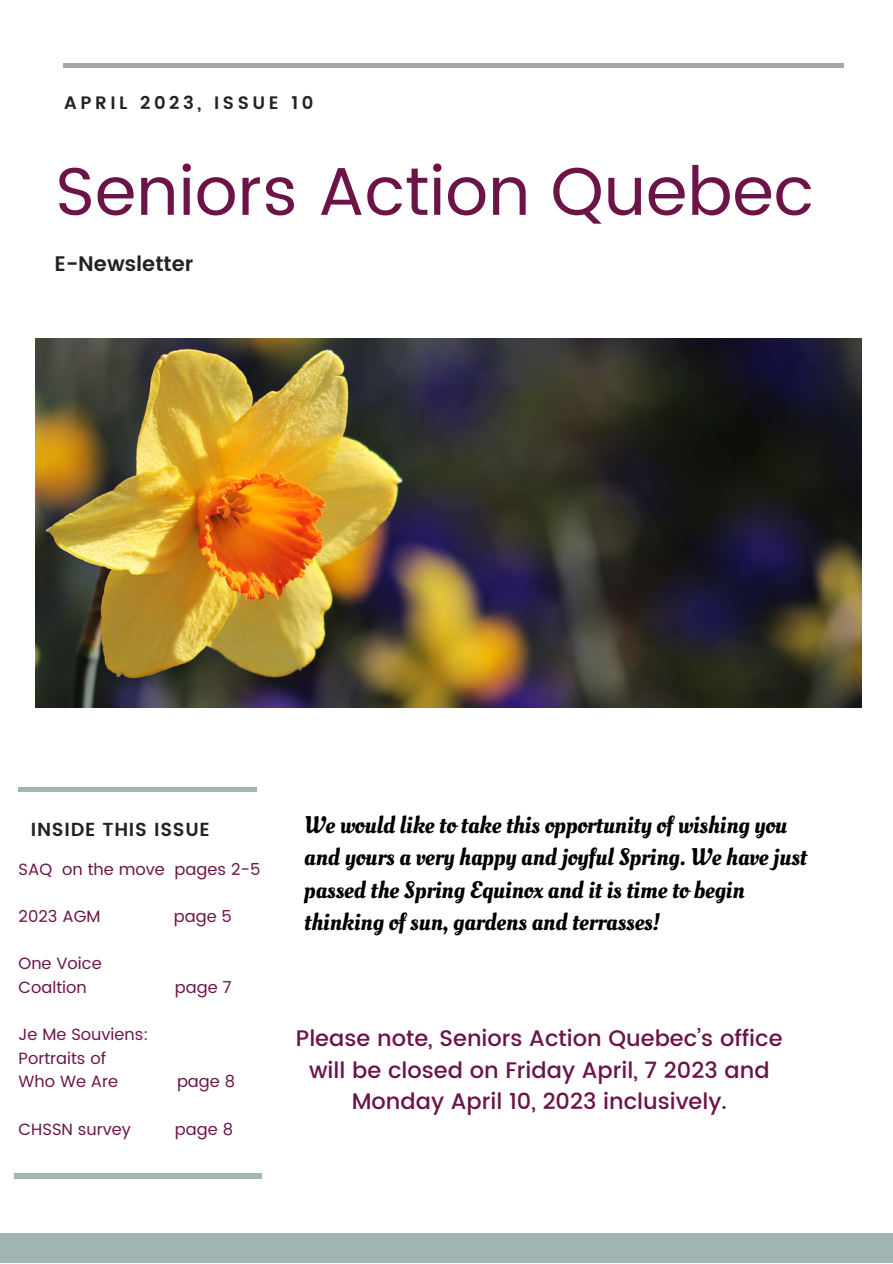
<style>
.page{position:relative;width:893px;height:1264px;background:#fff}
.page>*{position:absolute;margin:0;border:0;box-sizing:border-box;transform-origin:0 0}
.t1{font:67.5px "Poppins";color:#6c1448}
.t2{font:24px/32.5px "Oleo Script";color:#000}
.t3{font:500 22.5px/31.5px "Poppins";color:#6c1448;text-align:center}
.t4{font:600 21px "Poppins";color:#222}
.t5{font:600 18.9px "Poppins";letter-spacing:.04em;color:#222}
.t6{font:600 18px "Poppins";letter-spacing:.2em;color:#222}
.t7{font:16.35px/23.5px "Poppins";color:#6c1448}
</style>
<div class="page">
<div style="left:0;top:1233px;width:892px;height:29px;background:#a1b5b3"></div>
<div style="left:63px;top:63px;width:780px;height:5px;background:#a6a6a6"></div>
<div style="left:19px;top:787px;width:238px;height:5px;background:#a1b5b3"></div>
<div style="left:14px;top:1173px;width:247px;height:5px;background:#a1b5b3"></div>
<img style="left:35px;top:339px;width:826px;height:368px">
<p class="t6" style="left:64px;top:92px;width:251px">APRIL 2023, ISSUE 10</p>
<h1 class="t1" style="left:55px;top:152px;width:760px">Seniors Action Quebec</h1>
<p class="t4" style="left:55px;top:251px;width:140px">E-Newsletter</p>
<p class="t5" style="left:31px;top:818px;width:181px">INSIDE THIS ISSUE</p>
<p class="t7" style="left:19px;top:857px;width:243px">SAQ on the move pages 2-5</p>
<p class="t7" style="left:19px;top:904px;width:83px">2023 AGM</p>
<p class="t7" style="left:174px;top:904px;width:60px">page 5</p>
<p class="t7" style="left:19px;top:951px;width:84px">One Voice<br>Coaltion</p>
<p class="t7" style="left:175px;top:975px;width:58px">page 7</p>
<p class="t7" style="left:19px;top:1022px;width:131px">Je Me Souviens:<br>Portraits of<br>Who We Are</p>
<p class="t7" style="left:177px;top:1069px;width:60px">page 8</p>
<p class="t7" style="left:19px;top:1117px;width:114px">CHSSN survey</p>
<p class="t7" style="left:175px;top:1117px;width:60px">page 8</p>
<p class="t2" style="left:304px;top:808px;width:504px">We would like to take this opportunity of wishing you and yours a very happy and joyful Spring. We have just passed the Spring Equinox and it is time to begin thinking of sun, gardens and terrasses!</p>
<p class="t3" style="left:296px;top:1022px;width:488px">Please note, Seniors Action Quebec’s office will be closed on Friday April, 7 2023 and<br>Monday April 10, 2023 inclusively.</p>
</div>
